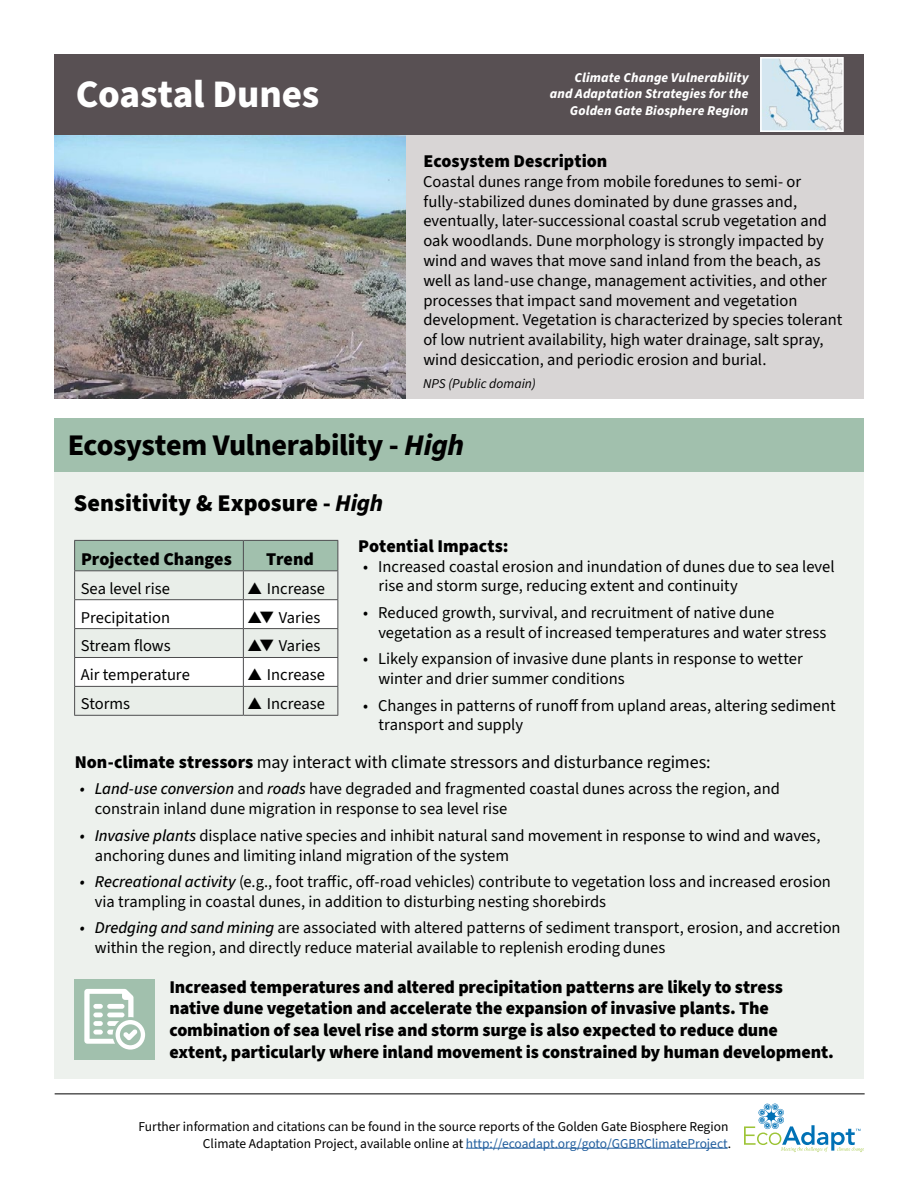
<style>
.page{position:relative;width:918px;height:1188px;background:#fff}
.page>*{position:absolute;margin:0;border:0;box-sizing:border-box;transform-origin:0 0}
.t1{font:800 39px "Source Sans 3";letter-spacing:-.005em;color:#fff}
.t2{font:800 30px "Source Sans 3";letter-spacing:-.01em;color:#000}
.t3{font:900 24px "Source Sans 3";color:#000}
.Subtitle{font:900 18px/21.6px "Source Sans 3";letter-spacing:-.01em;color:#000}
.Subtitle-2{font:18px "Source Sans 3";letter-spacing:-.005em;color:#000}
.Body_Copy{font:16.5px/19.8px "Source Sans 3";color:#000}
.table_not_bullets{font:16.5px "Source Sans 3";letter-spacing:-.005em;color:#000}
.t4{font:13.5px/16.2px "Source Sans 3";color:#000;text-align:right}
.Body_Copy-2{font:italic 800 13.5px/16.2px "Source Sans 3";letter-spacing:.01em;color:#fff;text-align:right}
.Photo_Credit{font:italic 13.5px "Source Sans 3";letter-spacing:.005em;color:#000}
.s1{font-style:italic}
.s2{font-weight:800}
.s3{font-weight:800;font-style:italic}
.s4{font-weight:900}
.s5{font-weight:500;font-style:italic}
.s6{color:#215e9e}
</style>
<div class="page">
<hr style="left:466px;top:1148px;width:262px;height:1px;background:#215e9e">
<svg style="left:744px;top:1104px;width:120px;height:48px"></svg>
<hr style="left:55px;top:1094px;width:810px;height:1px;background:#000">
<div style="left:54px;top:54px;width:810px;height:344px;background:#d8d5d5"></div>
<div style="left:54px;top:459px;width:810px;height:619px;background:#edf1ed"></div>
<img style="left:54px;top:135px;width:351px;height:263px">
<div style="left:54px;top:54px;width:810px;height:81px;background:#585053"></div>
<img style="left:763px;top:60px;width:78px;height:69px">
<div style="left:760px;top:57px;width:84px;height:75px;border:2px solid #fff"></div>
<div style="left:54px;top:418px;width:810px;height:54px;background:#a1c0ad"></div>
<svg style="left:74px;top:540px;width:265px;height:175px"></svg>
<hr style="left:74px;top:715px;width:169px;height:1px;background:#4d4d4f">
<hr style="left:243px;top:715px;width:95px;height:1px;background:#4d4d4f">
<div style="left:74px;top:979px;width:81px;height:81px;background:#a1c0ad"></div>
<svg style="left:84px;top:989px;width:61px;height:61px"></svg>
<h1 class="t1" style="left:76px;top:68px;width:245px">Coastal Dunes</h1>
<p class="Body_Copy-2" style="left:550px;top:69px;width:200px">Climate Change Vulnerability and Adaptation Strategies for the</p>
<p class="Body_Copy-2" style="left:570px;top:102px;width:180px">Golden Gate Biosphere Region</p>
<p class="Subtitle" style="left:424px;top:150px;width:185px">Ecosystem Description</p>
<p class="Body_Copy" style="left:423px;top:171px;width:421px">Coastal dunes range from mobile foredunes to semi- or fully-stabilized dunes dominated by dune grasses and, eventually, later-successional coastal scrub vegetation and oak woodlands. Dune morphology is strongly impacted by wind and waves that move sand inland from the beach, as well as land-use change, management activities, and other processes that impact sand movement and vegetation development. Vegetation is characterized by species tolerant of low nutrient availability, high water drainage, salt spray, wind desiccation, and periodic erosion and burial.</p>
<p class="Photo_Credit" style="left:423px;top:375px;width:114px">NPS (Public domain)</p>
<h2 class="t2" style="left:68px;top:425px;width:398px">Ecosystem Vulnerability - <span class="s1">High</span></h2>
<h3 class="t3" style="left:74px;top:487px;width:311px">Sensitivity &amp; Exposure <span class="s2">-</span> <span class="s3">High</span></h3>
<p class="Subtitle" style="left:81px;top:548px;width:152px">Projected Changes</p>
<p class="Subtitle" style="left:266px;top:548px;width:49px">Trend</p>
<p class="table_not_bullets" style="left:81px;top:578px;width:91px">Sea level rise</p>
<p class="table_not_bullets" style="left:248px;top:578px;width:79px">▲ Increase</p>
<p class="table_not_bullets" style="left:81px;top:607px;width:91px">Precipitation</p>
<p class="table_not_bullets" style="left:248px;top:607px;width:74px">▲▼ Varies</p>
<p class="table_not_bullets" style="left:81px;top:636px;width:91px">Stream flows</p>
<p class="table_not_bullets" style="left:248px;top:636px;width:74px">▲▼ Varies</p>
<p class="table_not_bullets" style="left:81px;top:665px;width:111px">Air temperature</p>
<p class="table_not_bullets" style="left:248px;top:665px;width:79px">▲ Increase</p>
<p class="table_not_bullets" style="left:81px;top:693px;width:51px">Storms</p>
<p class="table_not_bullets" style="left:248px;top:693px;width:79px">▲ Increase</p>
<p class="Subtitle" style="left:358px;top:535px;width:152px">Potential Impacts:</p>
<p class="Body_Copy" style="left:378px;top:556px;width:458px;text-indent:-15px">• Increased coastal erosion and inundation of dunes due to sea level rise and storm surge, reducing extent and continuity</p>
<p class="Body_Copy" style="left:378px;top:602px;width:450px;text-indent:-15px">• Reduced growth, survival, and recruitment of native dune vegetation as a result of increased temperatures and water stress</p>
<p class="Body_Copy" style="left:378px;top:649px;width:426px;text-indent:-15px">• Likely expansion of invasive dune plants in response to wetter winter and drier summer conditions</p>
<p class="Body_Copy" style="left:378px;top:695px;width:459px;text-indent:-15px">• Changes in patterns of runoff from upland areas, altering sediment transport and supply</p>
<p class="Subtitle-2" style="left:75px;top:751px;width:638px"><span class="s4">Non-climate stressors</span> may interact with climate stressors and disturbance regimes:</p>
<p class="Body_Copy" style="left:95px;top:779px;width:687px;text-indent:-15px"><span class="s5">• Land-use conversion</span> and <span class="s5">roads</span> have degraded and fragmented coastal dunes across the region, and constrain inland dune migration in response to sea level rise</p>
<p class="Body_Copy" style="left:95px;top:825px;width:727px;text-indent:-15px"><span class="s5">• Invasive plants</span> displace native species and inhibit natural sand movement in response to wind and waves, anchoring dunes and limiting inland migration of the system</p>
<p class="Body_Copy" style="left:95px;top:872px;width:738px;text-indent:-15px"><span class="s5">• Recreational activity</span> (e.g., foot traffic, off-road vehicles) contribute to vegetation loss and increased erosion via trampling in coastal dunes, in addition to disturbing nesting shorebirds</p>
<p class="Body_Copy" style="left:95px;top:918px;width:747px;text-indent:-15px"><span class="s5">• Dredging and sand mining</span> are associated with altered patterns of sediment transport, erosion, and accretion within the region, and directly reduce material available to replenish eroding dunes</p>
<p class="Subtitle" style="left:169px;top:976px;width:666px">Increased temperatures and altered precipitation patterns are likely to stress native dune vegetation and accelerate the expansion of invasive plants. The combination of sea level rise and storm surge is also expected to reduce dune extent, particularly where inland movement is constrained by human development.</p>
<p class="t4" style="left:139px;top:1119px;width:594px">Further information and citations can be found in the source reports of the Golden Gate Biosphere Region<br>Climate Adaptation Project, available online at <span class="s6">http://ecoadapt.org/goto/GGBRClimateProject</span>.</p>
</div>
